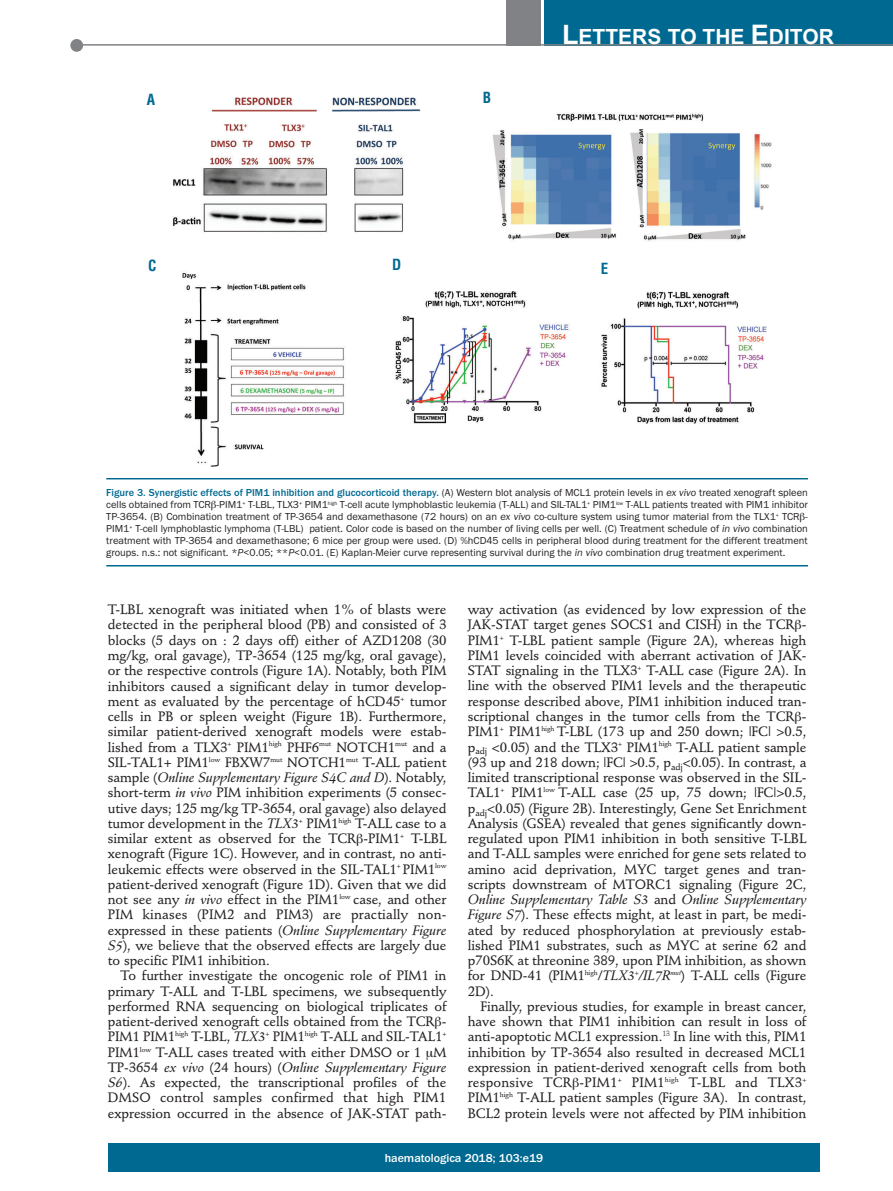
<style>
.page{position:relative;width:893px;height:1191px;background:#fff}
.page>*{position:absolute;margin:0;border:0;box-sizing:border-box;transform-origin:0 0}
.t1{font:700 21px "Arial";color:#fff}
.t2{font:700 condensed 15px "Helvetica";color:#006991}
.t3{font:500 13.5px/15.3px "Stempel Schneidler";letter-spacing:-.005em;color:#231f20;text-align:justify}
.t4{font:italic 13.5px "Stempel Schneidler Med";letter-spacing:-.005em;color:#231f20}
.t5{font:500 12px "Franklin Gothic";color:#fff}
.t6{font:10.5px/12px "Franklin Gothic";color:#231f20;text-align:justify}
.s1{font-size:27px}
.s2{font-weight:500;color:#006991}
.s3{font-style:italic}
.s4{font-family:"Stempel Schneidler";font-weight:500;font-style:normal}
.s5{font-family:"Stempel Schneidler Med";font-weight:400;font-style:italic}
</style>
<div class="page">
<div style="left:107px;top:1143px;width:713px;height:28px;background:#006991"></div>
<div style="left:544px;top:0;width:349px;height:45px;background:#006991"></div>
<div style="left:506px;top:0;width:34px;height:45px;background:#808285"></div>
<div style="left:70px;top:39px;width:13px;height:13px;background:#808285;border-radius:50%"></div>
<hr style="left:78px;top:44px;width:815px;height:2px;background:#808285">
<hr style="left:106px;top:478px;width:702px;height:1px;background:#006991">
<hr style="left:106px;top:565px;width:702px;height:1px;background:#006991">
<img style="left:173px;top:97px;width:599px;height:370px">
<p class="t2" style="left:147px;top:91px;width:10px">A</p>
<p class="t2" style="left:483px;top:89px;width:10px">B</p>
<h1 class="t1" style="left:562px;top:25px;width:273px"><span class="s1">L</span>ETTERS TO THE <span class="s1">E</span>DITOR</h1>
<p class="t2" style="left:148px;top:257px;width:10px">C</p>
<p class="t2" style="left:392px;top:256px;width:11px">D</p>
<p class="t2" style="left:601px;top:259px;width:9px">E</p>
<p class="t6" style="left:106px;top:487px;width:703px"><span class="s2">Figure 3. Synergistic effects of PIM1 inhibition and glucocorticoid therapy.</span> (A) Western blot analysis of MCL1 protein levels in <span class="s3">ex vivo</span> treated xenograft spleen cells obtained from TCR -PIM1<sup>+</sup> T-LBL, TLX3<sup>+</sup> PIM1<sup>high</sup> T-cell acute lymphoblastic leukemia (T-ALL) and SIL-TAL1<sup>+</sup> PIM1<sup>low</sup> T-ALL patients treated with PIM1 inhibitor TP-3654. (B) Combination treatment of TP-3654 and dexamethasone (72 hours) on an <span class="s3">ex vivo</span> co-culture system using tumor material from the TLX1<sup>+</sup> TCR - PIM1<sup>+</sup> T-cell lymphoblastic lymphoma (T-LBL) patient. Color code is based on the number of living cells per well. (C) Treatment schedule of <span class="s3">in vivo</span> combination treatment with TP-3654 and dexamethasone; 6 mice per group were used. (D) %hCD45 cells in peripheral blood during treatment for the different treatment groups. n.s.: not significant. *<span class="s3">P</span>&lt;0.05; **<span class="s3">P</span>&lt;0.01. (E) Kaplan-Meier curve representing survival during the <span class="s3">in vivo</span> combination drug treatment experiment.</p>
<p class="t3" style="left:108px;top:603px;width:340px">T-LBL xenograft was initiated when 1% of blasts were detected in the peripheral blood (PB) and consisted of 3 blocks (5 days on : 2 days off) either of AZD1208 (30 mg/kg, oral gavage), TP-3654 (125 mg/kg, oral gavage), or the respective controls (Figure 1A). Notably, both PIM inhibitors caused a significant delay in tumor develop&shy;ment as evaluated by the percentage of hCD45<sup>+</sup> tumor cells in PB or spleen weight (Figure 1B). Furthermore, similar patient-derived xenograft models were estab&shy;lished from a TLX3<sup>+</sup> PIM1<sup>high</sup> PHF6<sup>mut</sup> NOTCH1<sup>mut</sup> and a SIL-TAL1+ PIM1<sup>low</sup> FBXW7<sup>mut</sup> NOTCH1<sup>mut</sup> T-ALL patient</p>
<p class="t4" style="left:108px;top:772px;width:340px"><span class="s4">sample (</span>Online Supplementary Figure S4C and D<span class="s4">). Notably,</span></p>
<p class="t3" style="left:108px;top:786px;width:340px">short-term <span class="s5">in vivo</span> PIM inhibition experiments (5 consec&shy;utive days; 125 mg/kg TP-3654, oral gavage) also delayed tumor development in the <span class="s5">TLX3</span><sup>+</sup> PIM1<sup>high</sup> T-ALL case to a similar extent as observed for the TCR -PIM1<sup>+</sup> T-LBL xenograft (Figure 1C). However, and in contrast, no anti&shy;leukemic effects were observed in the SIL-TAL1<sup>+</sup> PIM1<sup>low </sup>patient-derived xenograft (Figure 1D). Given that we did not see any <span class="s5">in vivo</span> effect in the PIM1<sup>low</sup> case, and other PIM kinases (PIM2 and PIM3) are practially non&shy;expressed in these patients (<span class="s5">Online Supplementary Figure S5</span>), we believe that the observed effects are largely due to specific PIM1 inhibition.</p>
<p class="t3" style="left:108px;top:969px;width:340px;text-indent:13px">To further investigate the oncogenic role of PIM1 in primary T-ALL and T-LBL specimens, we subsequently performed RNA sequencing on biological triplicates of patient-derived xenograft cells obtained from the TCR - PIM1 PIM1<sup>high</sup> T-LBL, <span class="s5">TLX3</span><sup>+</sup> PIM1<sup>high</sup> T-ALL and SIL-TAL1<sup>+ </sup>PIM1<sup>low</sup> T-ALL cases treated with either DMSO or 1 M</p>
<p class="t4" style="left:108px;top:1061px;width:340px"><span class="s4">TP-3654</span> ex vivo <span class="s4">(24 hours) (</span>Online Supplementary Figure</p>
<p class="t3" style="left:108px;top:1076px;width:340px"><span class="s5">S6</span>). As expected, the transcriptional profiles of the DMSO control samples confirmed that high PIM1 expression occurred in the absence of JAK-STAT path-</p>
<p class="t3" style="left:468px;top:603px;width:340px">way activation (as evidenced by low expression of the JAK-STAT target genes SOCS1 and CISH) in the TCR - PIM1<sup>+</sup> T-LBL patient sample (Figure 2A), whereas high PIM1 levels coincided with aberrant activation of JAK-STAT signaling in the TLX3<sup>+</sup> T-ALL case (Figure 2A). In line with the observed PIM1 levels and the therapeutic response described above, PIM1 inhibition induced tran&shy;scriptional changes in the tumor cells from the TCR - PIM1<sup>+</sup> PIM1<sup>high</sup> T-LBL (173 up and 250 down; |FC| &gt;0.5, p<sub>adj</sub> &lt;0.05) and the TLX3<sup>+</sup> PIM1<sup>high</sup> T-ALL patient sample (93 up and 218 down; |FC| &gt;0.5, p<sub>adj</sub>&lt;0.05). In contrast, a limited transcriptional response was observed in the SIL-TAL1<sup>+</sup> PIM1<sup>low</sup> T-ALL case (25 up, 75 down; |FC|&gt;0.5, p<sub>adj</sub>&lt;0.05) (Figure 2B). Interestingly, Gene Set Enrichment Analysis (GSEA) revealed that genes significantly down&shy;regulated upon PIM1 inhibition in both sensitive T-LBL and T-ALL samples were enriched for gene sets related to amino acid deprivation, MYC target genes and tran&shy;scripts downstream of MTORC1 signaling (Figure 2C,</p>
<p class="t4" style="left:468px;top:894px;width:340px">Online Supplementary Table S3 <span class="s4">and</span> Online Supplementary</p>
<p class="t3" style="left:468px;top:908px;width:340px"><span class="s5">Figure S7</span>). These effects might, at least in part, be medi&shy;ated by reduced phosphorylation at previously estab&shy;lished PIM1 substrates, such as MYC at serine 62 and p70S6K at threonine 389, upon PIM inhibition, as shown for DND-41 (PIM1<sup>high</sup>/<span class="s5">TLX3</span><sup>+</sup><span class="s5">/IL7R</span><sup>mut</sup>) T-ALL cells (Figure 2D).</p>
<p class="t3" style="left:468px;top:1000px;width:340px;text-indent:13px">Finally, previous studies, for example in breast cancer, have shown that PIM1 inhibition can result in loss of anti-apoptotic MCL1 expression.<sup>13</sup> In line with this, PIM1 inhibition by TP-3654 also resulted in decreased MCL1 expression in patient-derived xenograft cells from both responsive TCR -PIM1<sup>+</sup> PIM1<sup>high</sup> T-LBL and TLX3<sup>+ </sup>PIM1<sup>high</sup> T-ALL patient samples (Figure 3A). In contrast, BCL2 protein levels were not affected by PIM inhibition</p>
<p class="t5" style="left:385px;top:1150px;width:160px">haematologica 2018; 103:e19</p>
</div>
